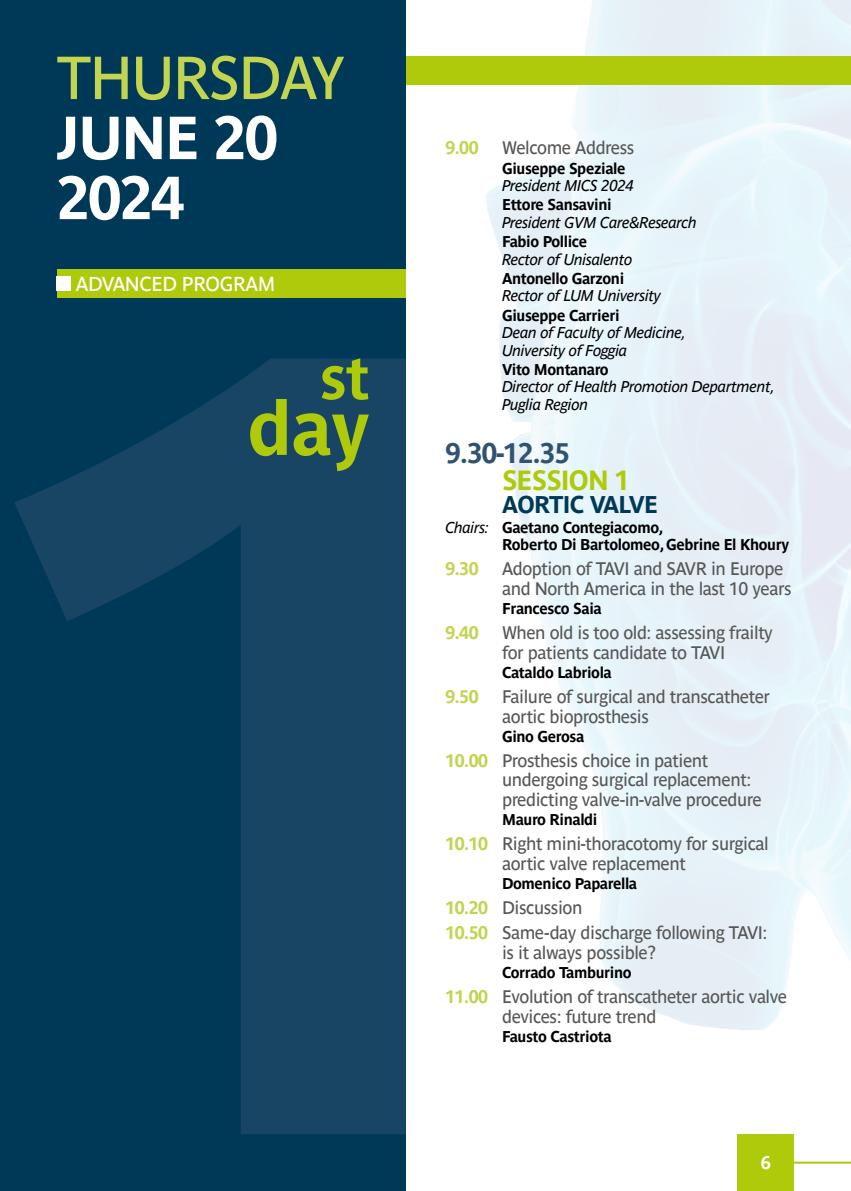
<style>
.page{position:relative;width:851px;height:1191px;background:#fff}
.page>*{position:absolute;margin:0;border:0;box-sizing:border-box;transform-origin:0 0}
.t1{font:700 75.6px "Parisine Std";color:#afca0b}
.t2{font:700 60px/60px "Parisine Std";letter-spacing:-.025em;color:#fff}
.t3{font:60px "Parisine Std";letter-spacing:-.025em;color:#c2d450}
.t4{font:700 60px "Parisine Std";color:#afca0b}
.t5{font:700 28px "Parisine Std";color:#315271}
.t6{font:700 27.6px "Parisine Std";letter-spacing:-.03em;color:#afca0b}
.t7{font:700 24px "Parisine Std";letter-spacing:-.03em;color:#003958}
.t8{font:20px "Parisine Std";letter-spacing:-.02em;color:#fff}
.t9{font:18px/19.4px "Parisine Std";letter-spacing:-.025em;color:#575756}
.t10{font:700 18px "Parisine Std";letter-spacing:-.025em;color:#c2d450}
.t11{font:700 18px "Parisine Std";color:#fff}
.t12{font:700 15.6px/17.6px "Parisine Std";letter-spacing:-.025em;color:#000}
.t13{font:italic 15.6px/17.6px "Parisine Std";letter-spacing:-.025em;color:#000}
.s1{font-weight:400;font-style:italic}
.s2{font-weight:700;color:#c2d450}
</style>
<div class="page">
<img style="left:405px;top:0;width:445px;height:1191px">
<div style="left:737px;top:1134px;width:57px;height:57px;background:#afca0b"></div>
<hr style="left:791px;top:1161px;width:59px;height:2px;background:#afca0b">
<div style="left:0;top:57px;width:850px;height:28px;background:#afca0b"></div>
<div style="left:0;top:0;width:405px;height:1191px;background:#003958"></div>
<div style="left:57px;top:269px;width:348px;height:29px;background:#afca0b"></div>
<div style="left:57px;top:276px;width:14px;height:15px;background:#fff"></div>
<svg style="left:15px;top:359px;width:390px;height:775px"></svg>
<h2 class="t3" style="left:57px;top:43px;width:289px">THURSDAY</h2>
<h2 class="t2" style="left:57px;top:108px;width:222px">JUNE 20<br>2024</h2>
<p class="t8" style="left:76px;top:272px;width:201px">ADVANCED PROGRAM</p>
<h2 class="t4" style="left:319px;top:343px;width:52px">st</h2>
<h1 class="t1" style="left:247px;top:384px;width:123px">day</h1>
<p class="t10" style="left:445px;top:138px;width:35px">9.00</p>
<p class="t9" style="left:502px;top:138px;width:134px">Welcome Address</p>
<p class="t12" style="left:502px;top:159px;width:125px">Giuseppe Speziale</p>
<p class="t13" style="left:502px;top:177px;width:133px">President MICS 2024</p>
<p class="t12" style="left:502px;top:196px;width:111px">Ettore Sansavini</p>
<p class="t13" style="left:502px;top:214px;width:196px">President GVM Care&amp;Research</p>
<p class="t12" style="left:502px;top:233px;width:87px">Fabio Pollice</p>
<p class="t13" style="left:502px;top:250px;width:132px">Rector of Unisalento</p>
<p class="t12" style="left:502px;top:269px;width:124px">Antonello Garzoni</p>
<p class="t13" style="left:502px;top:287px;width:160px">Rector of LUM University</p>
<p class="t12" style="left:502px;top:306px;width:119px">Giuseppe Carrieri</p>
<p class="t13" style="left:502px;top:324px;width:185px">Dean of Faculty of Medicine,<br>University of Foggia</p>
<p class="t12" style="left:502px;top:360px;width:108px">Vito Montanaro</p>
<p class="t13" style="left:502px;top:378px;width:274px">Director of Health Promotion Department,<br>Puglia Region</p>
<h3 class="t5" style="left:445px;top:437px;width:126px">9.30-12.35</h3>
<h3 class="t6" style="left:502px;top:464px;width:129px">SESSION 1</h3>
<h3 class="t7" style="left:502px;top:491px;width:157px">AORTIC VALVE</h3>
<p class="t12" style="left:502px;top:518px;width:288px;text-indent:-57px"><span class="s1">Chairs:</span> Gaetano Contegiacomo,<br>Roberto Di Bartolomeo, Gebrine El Khoury</p>
<p class="t10" style="left:445px;top:558px;width:35px">9.30</p>
<p class="t9" style="left:502px;top:559px;width:291px">Adoption of TAVI and SAVR in Europe and North America in the last 10 years</p>
<p class="t12" style="left:502px;top:599px;width:101px">Francesco Saia</p>
<p class="t10" style="left:445px;top:622px;width:35px">9.40</p>
<p class="t9" style="left:502px;top:623px;width:272px">When old is too old: assessing frailty for patients candidate to TAVI</p>
<p class="t12" style="left:502px;top:663px;width:111px">Cataldo Labriola</p>
<p class="t10" style="left:445px;top:686px;width:35px">9.50</p>
<p class="t9" style="left:502px;top:687px;width:269px">Failure of surgical and transcatheter aortic bioprosthesis</p>
<p class="t12" style="left:502px;top:727px;width:84px">Gino Gerosa</p>
<p class="t9" style="left:502px;top:751px;width:261px;text-indent:-57px"><span class="s2">10.00</span> Prosthesis choice in patient undergoing surgical replacement: predicting valve-in-valve procedure</p>
<p class="t12" style="left:502px;top:810px;width:97px">Mauro Rinaldi</p>
<p class="t9" style="left:502px;top:834px;width:268px;text-indent:-57px"><span class="s2">10.10</span> Right mini-thoracotomy for surgical aortic valve replacement</p>
<p class="t12" style="left:502px;top:874px;width:137px">Domenico Paparella</p>
<p class="t9" style="left:445px;top:895px;width:323px;line-height:25.2px"><span class="s2">10.20</span> Discussion<br><span class="s2">10.50</span> Same-day discharge following TAVI:</p>
<p class="t9" style="left:502px;top:942px;width:155px">is it always possible?</p>
<p class="t12" style="left:502px;top:963px;width:131px">Corrado Tamburino</p>
<p class="t9" style="left:502px;top:987px;width:286px;text-indent:-57px"><span class="s2">11.00</span> Evolution of transcatheter aortic valve devices: future trend</p>
<p class="t12" style="left:502px;top:1027px;width:111px">Fausto Castriota</p>
<p class="t11" style="left:760px;top:1152px;width:12px">6</p>
</div>
